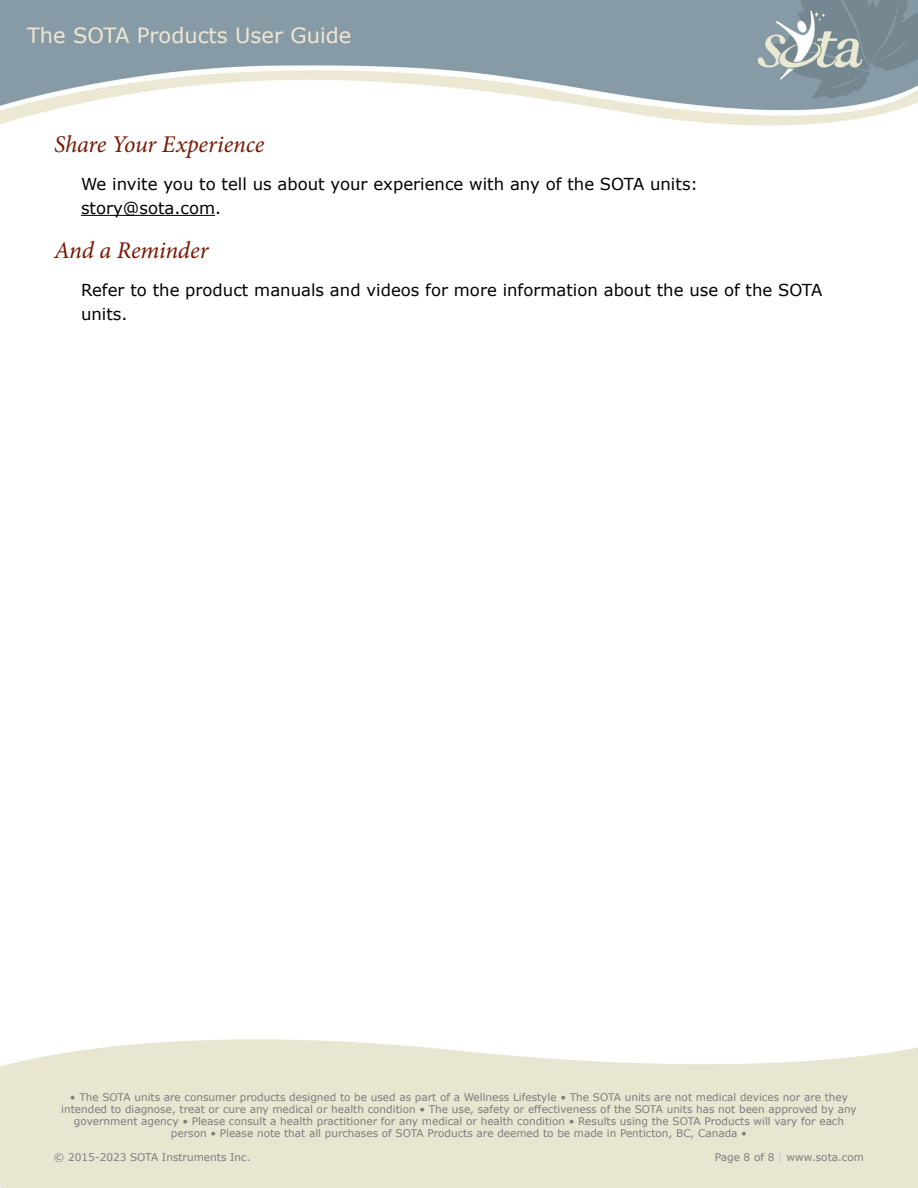
<style>
.page{position:relative;width:918px;height:1188px;background:#fff}
.page>*{position:absolute;margin:0;border:0;box-sizing:border-box;transform-origin:0 0}
.t1{font:italic 24px "Minion Pro";letter-spacing:-.005em;color:#7a1600}
.t2{font:21px "Verdana";color:#f0e7d4}
.t3{font:16.5px/24px "Verdana";color:#000}
.t4{font:10.5px/12px "Verdana";color:#7d7c7b;text-align:center}
.s1{color:#cbcaca}
</style>
<div class="page">
<img style="left:0;top:0;width:918px;height:126px">
<hr style="left:81px;top:215px;width:134px;height:1px;background:#000">
<h2 class="t2" style="left:27px;top:22px;width:326px">The SOTA Products User Guide</h2>
<h1 class="t1" style="left:54px;top:128px;width:212px">Share Your Experience</h1>
<h3 class="t3" style="left:81px;top:171px;width:619px">We invite you to tell us about your experience with any of the SOTA units: story@sota.com.</h3>
<h1 class="t1" style="left:54px;top:234px;width:156px">And a Reminder</h1>
<h3 class="t3" style="left:81px;top:277px;width:743px">Refer to the product manuals and videos for more information about the use of the SOTA units.</h3>
<p class="t4" style="left:61px;top:1091px;width:797px">• The SOTA units are consumer products designed to be used as part of a Wellness Lifestyle • The SOTA units are not medical devices nor are they intended to diagnose, treat or cure any medical or health condition • The use, safety or effectiveness of the SOTA units has not been approved by any government agency • Please consult a health practitioner for any medical or health condition • Results using the SOTA Products will vary for each person • Please note that all purchases of SOTA Products are deemed to be made in Penticton, BC, Canada •</p>
<p class="t4" style="left:54px;top:1151px;width:198px">© 2015-2023 SOTA Instruments Inc.</p>
<p class="t4" style="left:715px;top:1151px;width:151px">Page 8 of 8 <span class="s1">|</span> www.sota.com</p>
</div>
